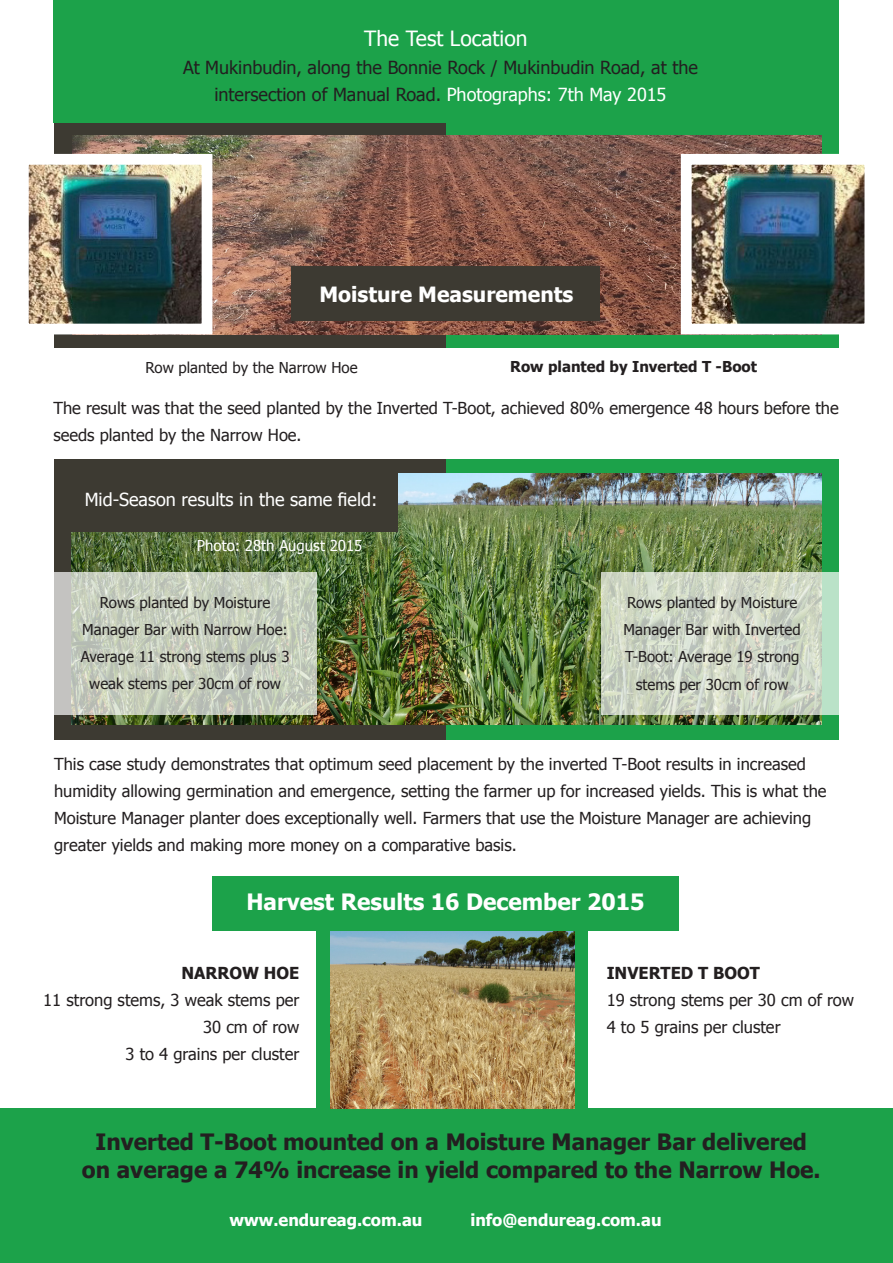
<style>
.page{position:relative;width:893px;height:1263px;background:#fff}
.page>*{position:absolute;margin:0;border:0;box-sizing:border-box;transform-origin:0 0}
.Paragraph_Style_1{font:700 22.5px "Tahoma";color:#231f20}
.Paragraph_Style_1-2{font:700 22.5px "Tahoma";color:#fff}
.Paragraph_Style_1-3{font:700 21px "Tahoma";color:#fff}
.Paragraph_Style_1-4{font:21px "Tahoma";color:#fff}
.Paragraph_Style_1-5{font:18px "Tahoma";color:#231f20}
.Paragraph_Style_1-6{font:18px "Tahoma";color:#fff}
.Paragraph_Style_1-7{font:16.5px/27px "Tahoma";color:#231f20}
.Paragraph_Style_1-8{font:700 16.5px "Tahoma";color:#fff}
.Paragraph_Style_1-9{font:700 16.5px "Tahoma";color:#231f20}
.Paragraph_Style_1-10{font:15px/27px "Tahoma";color:#231f20;text-align:center}
.Paragraph_Style_1-11{font:700 15px "Tahoma";color:#231f20}
.Paragraph_Style_1-12{font:15px "Tahoma";color:#fff}
.s1{color:#fff}
</style>
<div class="page">
<div style="left:54px;top:121px;width:392px;height:618px;background:#3d3a32"></div>
<div style="left:53px;top:0;width:786px;height:123px;background:#1ca24a"></div>
<div style="left:447px;top:121px;width:392px;height:618px;background:#1ca24a"></div>
<div style="left:43px;top:386px;width:805px;height:73px;background:#fff"></div>
<div style="left:43px;top:349px;width:805px;height:38px;background:#fff"></div>
<img style="left:72px;top:136px;width:749px;height:198px">
<div style="left:1px;top:1108px;width:892px;height:155px;background:#1ca24a"></div>
<img style="left:30px;top:166px;width:170px;height:156px">
<div style="left:18px;top:154px;width:194px;height:180px;border:11px solid #fff"></div>
<div style="left:291px;top:267px;width:309px;height:54px;background:#3d3a32"></div>
<img style="left:72px;top:474px;width:749px;height:250px">
<div style="left:60px;top:466px;width:338px;height:66px;background:#3d3a32"></div>
<svg style="left:601px;top:572px;width:238px;height:142px;background:#ccd5c5"></svg>
<svg style="left:54px;top:572px;width:263px;height:142px;background:#c6cdbe"></svg>
<div style="left:317px;top:922px;width:271px;height:186px;background:#1ca24a"></div>
<img style="left:693px;top:166px;width:170px;height:156px">
<div style="left:681px;top:154px;width:194px;height:180px;border:11px solid #fff"></div>
<img style="left:331px;top:931px;width:243px;height:177px">
<div style="left:212px;top:876px;width:467px;height:55px;background:#1ca24a"></div>
<p class="Paragraph_Style_1-4" style="left:364px;top:25px;width:165px">The Test Location</p>
<p class="Paragraph_Style_1-5" style="left:183px;top:55px;width:516px">At Mukinbudin, along the Bonnie Rock / Mukinbudin Road, at the</p>
<p class="Paragraph_Style_1-5" style="left:214px;top:82px;width:454px">intersection of Manual Road. <span class="s1">Photographs: 7th May 2015</span></p>
<p class="Paragraph_Style_1-3" style="left:319px;top:279px;width:255px">Moisture Measurements</p>
<p class="Paragraph_Style_1-10" style="left:146px;top:354px;width:213px">Row planted by the Narrow Hoe</p>
<p class="Paragraph_Style_1-11" style="left:510px;top:356px;width:248px">Row planted by Inverted T -Boot</p>
<p class="Paragraph_Style_1-7" style="left:53px;top:394px;width:787px">The result was that the seed planted by the Inverted T-Boot, achieved 80% emergence 48 hours before the seeds planted by the Narrow Hoe.</p>
<p class="Paragraph_Style_1-6" style="left:85px;top:488px;width:294px">Mid-Season results in the same field:</p>
<p class="Paragraph_Style_1-12" style="left:197px;top:536px;width:167px">Photo: 28th August 2015</p>
<p class="Paragraph_Style_1-10" style="left:81px;top:588px;width:210px">Rows planted by Moisture<br>Manager Bar with Narrow Hoe:<br>Average 11 strong stems plus 3 weak stems per 30cm of row</p>
<p class="Paragraph_Style_1-10" style="left:624px;top:589px;width:179px">Rows planted by Moisture<br>Manager Bar with Inverted<br>T-Boot: Average 19 strong stems per 30cm of row</p>
<p class="Paragraph_Style_1-7" style="left:54px;top:750px;width:774px">This case study demonstrates that optimum seed placement by the inverted T-Boot results in increased humidity allowing germination and emergence, setting the farmer up for increased yields. This is what the Moisture Manager planter does exceptionally well. Farmers that use the Moisture Manager are achieving greater yields and making more money on a comparative basis.</p>
<p class="Paragraph_Style_1-2" style="left:246px;top:886px;width:400px">Harvest Results 16 December 2015</p>
<p class="Paragraph_Style_1-9" style="left:181px;top:962px;width:119px">NARROW HOE</p>
<p class="Paragraph_Style_1-7" style="left:43px;top:986px;width:258px;text-align:right">11 strong stems, 3 weak stems per<br>30 cm of row</p>
<p class="Paragraph_Style_1-7" style="left:125px;top:1040px;width:175px">3 to 4 grains per cluster</p>
<p class="Paragraph_Style_1-9" style="left:607px;top:962px;width:155px">INVERTED T BOOT</p>
<p class="Paragraph_Style_1-7" style="left:607px;top:986px;width:249px">19 strong stems per 30 cm of row</p>
<p class="Paragraph_Style_1-7" style="left:607px;top:1013px;width:175px">4 to 5 grains per cluster</p>
<p class="Paragraph_Style_1" style="left:96px;top:1126px;width:713px">Inverted T-Boot mounted on a Moisture Manager Bar delivered</p>
<p class="Paragraph_Style_1" style="left:82px;top:1154px;width:740px">on average a 74% increase in yield compared to the Narrow Hoe.</p>
<p class="Paragraph_Style_1-8" style="left:229px;top:1208px;width:195px">www.endureag.com.au</p>
<p class="Paragraph_Style_1-8" style="left:470px;top:1208px;width:193px">info@endureag.com.au</p>
</div>
